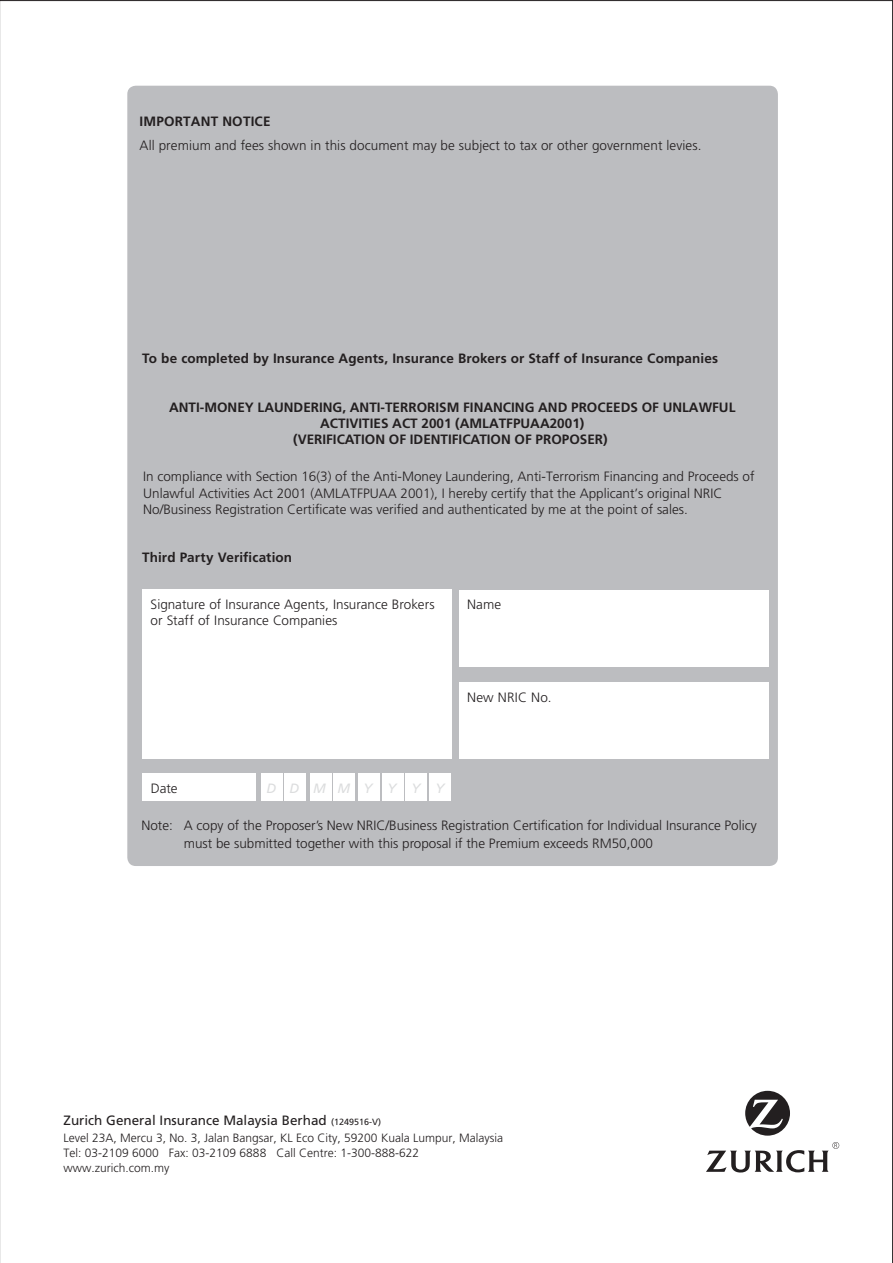
<style>
.page{position:relative;width:893px;height:1263px;background:#fff}
.page>*{position:absolute;margin:0;border:0;box-sizing:border-box;transform-origin:0 0}
.t1{font:300 13.5px/16.2px "Frutiger";color:#231f20}
.t2{font:700 13.5px/16.2px "Frutiger";color:#231f20;text-align:center}
.t3{font:13.5px "Frutiger";color:#231f20}
.t4{font:300 13.5px "Frutiger";letter-spacing:.02em;color:#231f20}
.t5{font:italic 13.5px "Frutiger";color:#dcddde}
.t6{font:300 12px/15px "Frutiger";color:#231f20}
.s1{font-size:9px}
</style>
<div class="page">
<svg style="left:745px;top:1091px;width:45px;height:45px"></svg>
<svg style="left:706px;top:1142px;width:133px;height:30px"></svg>
<div style="left:127px;top:86px;width:651px;height:780px;background:#bcbdc0;border-radius:9px"></div>
<div style="left:261px;top:773px;width:21px;height:28px;background:#fff"></div>
<div style="left:284px;top:773px;width:22px;height:28px;background:#fff"></div>
<div style="left:310px;top:773px;width:21px;height:28px;background:#fff"></div>
<div style="left:333px;top:773px;width:22px;height:28px;background:#fff"></div>
<div style="left:359px;top:773px;width:21px;height:28px;background:#fff"></div>
<div style="left:382px;top:773px;width:22px;height:28px;background:#fff"></div>
<div style="left:406px;top:773px;width:21px;height:28px;background:#fff"></div>
<div style="left:429px;top:773px;width:21px;height:28px;background:#fff"></div>
<div style="left:142px;top:773px;width:114px;height:28px;background:#fff"></div>
<div style="left:142px;top:590px;width:310px;height:169px;background:#fff"></div>
<div style="left:459px;top:590px;width:309px;height:77px;background:#fff"></div>
<div style="left:459px;top:682px;width:309px;height:77px;background:#fff"></div>
<p class="t2" style="left:140px;top:113px;width:132px">IMPORTANT NOTICE</p>
<p class="t1" style="left:140px;top:138px;width:563px">All premium and fees shown in this document may be subject to tax or other government levies.</p>
<p class="t2" style="left:142px;top:350px;width:577px">To be completed by Insurance Agents, Insurance Brokers or Staff of Insurance Companies</p>
<p class="t2" style="left:169px;top:399px;width:568px">ANTI-MONEY LAUNDERING, ANTI-TERRORISM FINANCING AND PROCEEDS OF UNLAWFUL<br>ACTIVITIES ACT 2001 (AMLATFPUAA2001)<br>(VERIFICATION OF IDENTIFICATION OF PROPOSER)</p>
<p class="t1" style="left:143px;top:469px;width:613px">In compliance with Section 16(3) of the Anti-Money Laundering, Anti-Terrorism Financing and Proceeds of<br>Unlawful Activities Act 2001 (AMLATFPUAA 2001), I hereby certify that the Applicant’s original NRIC<br>No/Business Registration Certificate was verified and authenticated by me at the point of sales.</p>
<p class="t2" style="left:142px;top:549px;width:152px">Third Party Verification</p>
<p class="t1" style="left:151px;top:596px;width:286px">Signature of Insurance Agents, Insurance Brokers or Staff of Insurance Companies</p>
<p class="t1" style="left:467px;top:596px;width:36px">Name</p>
<p class="t4" style="left:467px;top:689px;width:86px">New NRIC No.</p>
<p class="t1" style="left:151px;top:780px;width:28px">Date</p>
<p class="t5" style="left:267px;top:781px;width:179px">D D M M Y Y Y Y</p>
<p class="t1" style="left:184px;top:816px;width:574px;line-height:18px;text-indent:-43px">Note: A copy of the Proposer’s New NRIC/Business Registration Certification for Individual Insurance Policy must be submitted together with this proposal if the Premium exceeds RM50,000</p>
<p class="t3" style="left:64px;top:1112px;width:319px">Zurich General Insurance Malaysia Berhad <span class="s1">(1249516-V)</span></p>
<p class="t6" style="left:64px;top:1130px;width:441px">Level 23A, Mercu 3, No. 3, Jalan Bangsar, KL Eco City, 59200 Kuala Lumpur, Malaysia<br>Tel: 03-2109 6000 Fax: 03-2109 6888 Call Centre: 1-300-888-622 www.zurich.com.my</p>
</div>
